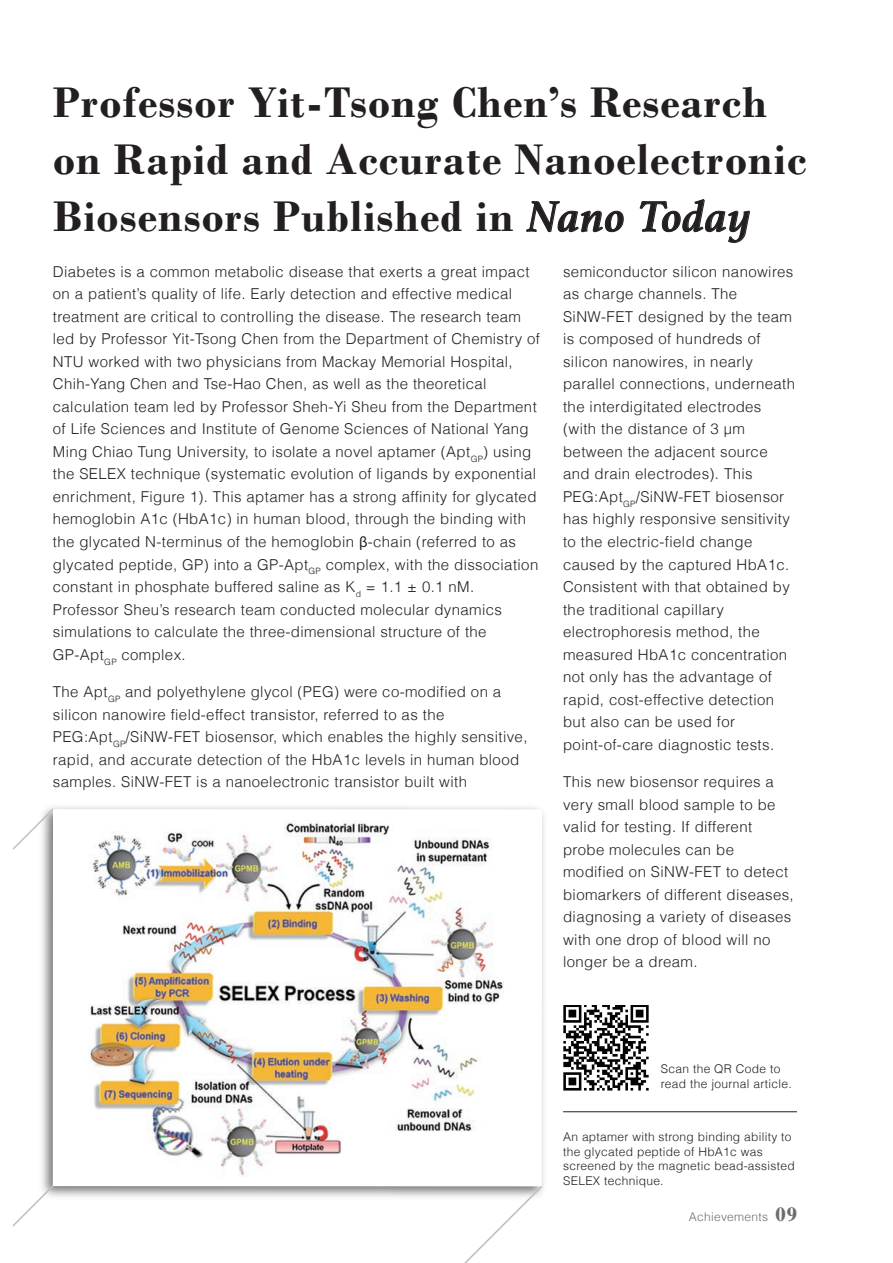
<style>
.page{position:relative;width:893px;height:1263px;background:#fff}
.page>*{position:absolute;margin:0;border:0;box-sizing:border-box;transform-origin:0 0}
.t1{font:700 45px/57px "Bodoni";letter-spacing:.025em;color:#231f20}
.t2{font:300 15px/22.5px "Helvetica LT";letter-spacing:.025em;color:#231f20}
.t3{font:300 12px/14.4px "Helvetica LT";letter-spacing:.025em;color:#231f20}
.t4{font:300 12px "Helvetica LT";letter-spacing:.025em;color:#6c6d70}
.s1{font-family:"Athelas";font-style:italic}
.s2{font-family:"Myriad Pro";font-weight:400}
.s3{font-family:"Bodoni";font-weight:700;font-size:21px}
</style>
<div class="page">
<img style="left:90px;top:821px;width:414px;height:355px">
<svg style="left:457px;top:1184px;width:87px;height:79px"></svg>
<svg style="left:526px;top:201px;width:98px;height:32px"></svg>
<svg style="left:640px;top:199px;width:110px;height:44px"></svg>
<hr style="left:563px;top:1111px;width:234px;height:1px;background:#231f20">
<img style="left:563px;top:1005px;width:85px;height:85px">
<svg style="left:13px;top:805px;width:42px;height:422px"></svg>
<h1 class="t1" style="left:53px;top:74px;width:755px">Professor Yit-Tsong Chen’s Research on Rapid and Accurate Nanoelectronic<br>Biosensors Published in <span class="s1">Nano Today</span></h1>
<p class="t2" style="left:563px;top:260px;width:234px">semiconductor silicon nanowires as charge channels. The<br>SiNW-FET designed by the team is composed of hundreds of silicon nanowires, in nearly parallel connections, underneath the interdigitated electrodes (with the distance of 3 µm between the adjacent source and drain electrodes). This<br>PEG:Apt<sub>GP</sub>/SiNW-FET biosensor has highly responsive sensitivity to the electric-field change caused by the captured HbA1c.<br>Consistent with that obtained by the traditional capillary electrophoresis method, the measured HbA1c concentration not only has the advantage of rapid, cost-effective detection but also can be used for point-of-care diagnostic tests.</p>
<p class="t2" style="left:563px;top:770px;width:232px">This new biosensor requires a very small blood sample to be valid for testing. If different probe molecules can be modified on SiNW-FET to detect biomarkers of different diseases, diagnosing a variety of diseases with one drop of blood will no longer be a dream.</p>
<p class="t2" style="left:53px;top:260px;width:489px">Diabetes is a common metabolic disease that exerts a great impact on a patient’s quality of life. Early detection and effective medical treatment are critical to controlling the disease. The research team led by Professor Yit-Tsong Chen from the Department of Chemistry of NTU worked with two physicians from Mackay Memorial Hospital, Chih-Yang Chen and Tse-Hao Chen, as well as the theoretical calculation team led by Professor Sheh-Yi Sheu from the Department of Life Sciences and Institute of Genome Sciences of National Yang Ming Chiao Tung University, to isolate a novel aptamer (Apt<sub>GP</sub>) using the SELEX technique (systematic evolution of ligands by exponential enrichment, Figure 1). This aptamer has a strong affinity for glycated hemoglobin A1c (HbA1c) in human blood, through the binding with the glycated N-terminus of the hemoglobin <span class="s2">β</span>-chain (referred to as glycated peptide, GP) into a GP-Apt<sub>GP</sub> complex, with the dissociation constant in phosphate buffered saline as K<sub>d</sub> = 1.1 ± 0.1 nM.<br>Professor Sheu’s research team conducted molecular dynamics simulations to calculate the three-dimensional structure of the GP-Apt<sub>GP</sub> complex.</p>
<p class="t2" style="left:53px;top:680px;width:476px">The Apt<sub>GP</sub> and polyethylene glycol (PEG) were co-modified on a silicon nanowire field-effect transistor, referred to as the PEG:Apt<sub>GP</sub>/SiNW-FET biosensor, which enables the highly sensitive, rapid, and accurate detection of the HbA1c levels in human blood samples. SiNW-FET is a nanoelectronic transistor built with</p>
<p class="t3" style="left:661px;top:1062px;width:132px">Scan the QR Code to read the journal article.</p>
<p class="t3" style="left:563px;top:1130px;width:233px">An aptamer with strong binding ability to the glycated peptide of HbA1c was screened by the magnetic bead-assisted SELEX technique.</p>
<p class="t4" style="left:689px;top:1210px;width:110px">Achievements <span class="s3">09</span></p>
</div>
